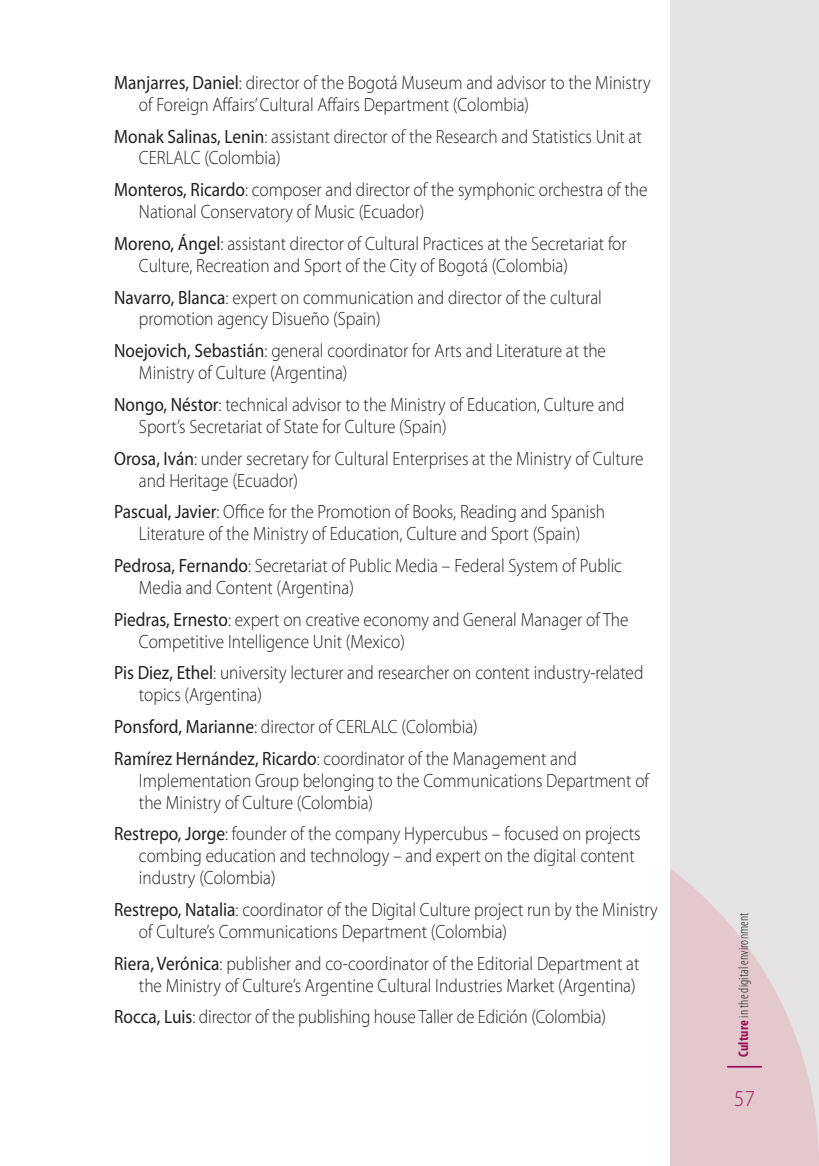
<style>
.page{position:relative;width:819px;height:1166px;background:#fff}
.page>*{position:absolute;margin:0;border:0;box-sizing:border-box;transform-origin:0 0}
.t1{font:300 22.75px "Myriad Pro";color:#981055;scale:.92 1}
.t2{font:300 19.25px/21.9px "Myriad Pro";color:#231f20;scale:.9 1}
.t3{font:300 condensed 14px "Myriad Pro";letter-spacing:.01em;color:#231f20}
.s1{font-weight:400}
.s2{font-weight:700;color:#981055}
</style>
<div class="page">
<div style="left:670px;top:0;width:149px;height:1166px;background:#e6e3e4"></div>
<svg style="left:670px;top:869px;width:149px;height:297px;fill:#e3c8cd"></svg>
<hr style="left:727px;top:1066px;width:34px;height:1px;background:#981055">
<p class="t2" style="left:139px;top:71px;width:570px;text-indent:-25px"><span class="s1">Manjarres, Daniel</span>: director of the Bogotá Museum and advisor to the Ministry of Foreign Affairs’ Cultural Affairs Department (Colombia)</p>
<p class="t2" style="left:139px;top:125px;width:560px;text-indent:-25px"><span class="s1">Monak Salinas, Lenin</span>: assistant director of the Research and Statistics Unit at<br>CERLALC (Colombia)</p>
<p class="t2" style="left:139px;top:179px;width:566px;text-indent:-25px"><span class="s1">Monteros, Ricardo</span>: composer and director of the symphonic orchestra of the<br>National Conservatory of Music (Ecuador)</p>
<p class="t2" style="left:139px;top:232px;width:543px;text-indent:-25px"><span class="s1">Moreno, Ángel</span>: assistant director of Cultural Practices at the Secretariat for<br>Culture, Recreation and Sport of the City of Bogotá (Colombia)</p>
<p class="t2" style="left:139px;top:286px;width:516px;text-indent:-25px"><span class="s1">Navarro, Blanca</span>: expert on communication and director of the cultural promotion agency Disueño (Spain)</p>
<p class="t2" style="left:139px;top:340px;width:520px;text-indent:-25px"><span class="s1">Noejovich, Sebastián</span>: general coordinator for Arts and Literature at the<br>Ministry of Culture (Argentina)</p>
<p class="t2" style="left:139px;top:393px;width:541px;text-indent:-25px"><span class="s1">Nongo, Néstor</span>: technical advisor to the Ministry of Education, Culture and<br>Sport’s Secretariat of State for Culture (Spain)</p>
<p class="t2" style="left:139px;top:447px;width:562px;text-indent:-25px"><span class="s1">Orosa, Iván</span>: under secretary for Cultural Enterprises at the Ministry of Culture and Heritage (Ecuador)</p>
<p class="t2" style="left:114px;top:501px;width:547px;text-align:center"><span class="s1">Pascual, Javier</span>: Office for the Promotion of Books, Reading and Spanish<br>Literature of the Ministry of Education, Culture and Sport (Spain)</p>
<p class="t2" style="left:139px;top:554px;width:538px;text-indent:-25px"><span class="s1">Pedrosa, Fernando</span>: Secretariat of Public Media – Federal System of Public<br>Media and Content (Argentina)</p>
<p class="t2" style="left:139px;top:608px;width:545px;text-indent:-25px"><span class="s1">Piedras, Ernesto</span>: expert on creative economy and General Manager of The<br>Competitive Intelligence Unit (Mexico)</p>
<p class="t2" style="left:139px;top:662px;width:562px;text-indent:-25px"><span class="s1">Pis Diez, Ethel</span>: university lecturer and researcher on content industry-related topics (Argentina)</p>
<p class="t2" style="left:114px;top:710px;width:515px;line-height:31.8px"><span class="s1">Ponsford, Marianne</span>: director of CERLALC (Colombia)<br><span class="s1">Ramírez Hernández, Ricardo</span>: coordinator of the Management and</p>
<p class="t2" style="left:139px;top:769px;width:568px">Implementation Group belonging to the Communications Department of the Ministry of Culture (Colombia)</p>
<p class="t2" style="left:139px;top:823px;width:559px;text-indent:-25px"><span class="s1">Restrepo, Jorge</span>: founder of the company Hypercubus – focused on projects combing education and technology – and expert on the digital content industry (Colombia)</p>
<p class="t2" style="left:139px;top:898px;width:578px;text-indent:-25px"><span class="s1">Restrepo, Natalia</span>: coordinator of the Digital Culture project run by the Ministry of Culture’s Communications Department (Colombia)</p>
<p class="t2" style="left:114px;top:952px;width:585px;text-align:right"><span class="s1">Riera, Verónica</span>: publisher and co-coordinator of the Editorial Department at the Ministry of Culture’s Argentine Cultural Industries Market (Argentina)</p>
<p class="t2" style="left:114px;top:1006px;width:548px"><span class="s1">Rocca, Luis</span>: director of the publishing house Taller de Edición (Colombia)</p>
<p class="t3" style="left:735px;top:1057px;width:146px;rotate:-90deg"><span class="s2">Culture</span> in the digital environment</p>
<p class="t1" style="left:734px;top:1085px;width:24px">57</p>
</div>
